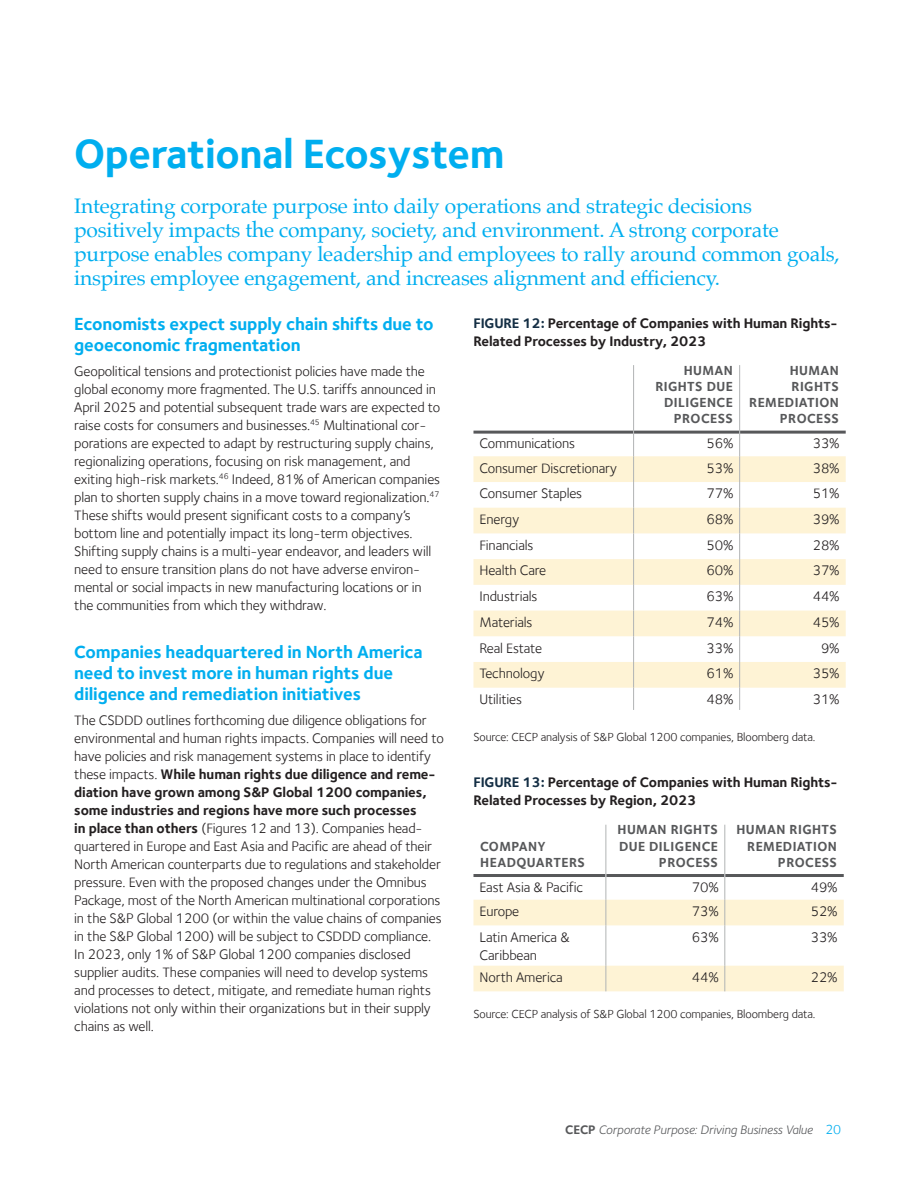
<style>
.page{position:relative;width:918px;height:1188px;background:#fff}
.page>*{position:absolute;margin:0;border:0;box-sizing:border-box;transform-origin:0 0}
.header_title{font:700 42px "Foundry Sterling";letter-spacing:-.01em;color:#00aeef}
.chapter_intro{font:21px/24px "Palatino";letter-spacing:-.01em;color:#00aeef}
.long_text_dividers{font:700 18px/21px "Foundry Sterling";letter-spacing:-.01em;color:#00aeef}
.body_copy{font:14.25px/18px "Foundry Sterling";letter-spacing:-.01em;color:#231f20}
.body_copy-2{font:700 14.25px/18px "Foundry Sterling";letter-spacing:-.01em;color:#231f20}
.table_header{font:700 13.5px/16.2px "Foundry Sterling";letter-spacing:.03em;color:#57585a;text-align:right}
.t1{font:italic 12.75px "Foundry Sterling";letter-spacing:-.01em;color:#57585a}
.body_copy-3{font:12px "Foundry Sterling";letter-spacing:-.01em;color:#231f20}
.s1{font-weight:700}
.s2{color:#152f45}
.s3{font-weight:700;font-style:normal}
.s4{font-style:normal;font-size:13.5px;color:#00aeef}
</style>
<div class="page">
<svg style="left:473px;top:456px;width:373px;height:232px;fill:#fef3d5"></svg>
<hr style="left:473px;top:431px;width:160px;height:3px;background:#57585a">
<hr style="left:634px;top:431px;width:105px;height:3px;background:#57585a">
<hr style="left:740px;top:431px;width:106px;height:3px;background:#57585a">
<hr style="left:633px;top:365px;width:1px;height:67px;background:#b1b4b5">
<hr style="left:739px;top:365px;width:1px;height:67px;background:#b1b4b5">
<svg style="left:633px;top:432px;width:1px;height:278px"></svg>
<svg style="left:739px;top:432px;width:1px;height:278px"></svg>
<hr style="left:473px;top:874px;width:133px;height:3px;background:#57585a">
<hr style="left:606px;top:874px;width:118px;height:3px;background:#57585a">
<hr style="left:725px;top:874px;width:119px;height:3px;background:#57585a">
<hr style="left:606px;top:825px;width:1px;height:51px;background:#b1b4b5">
<hr style="left:724px;top:825px;width:1px;height:51px;background:#b1b4b5">
<svg style="left:473px;top:876px;width:371px;height:115px"></svg>
<p class="header_title" style="left:74px;top:129px;width:432px">Operational Ecosystem</p>
<p class="chapter_intro" style="left:74px;top:193px;width:767px">Integrating corporate purpose into daily operations and strategic decisions positively impacts the company, society, and environment. A strong corporate purpose enables company leadership and employees to rally around common goals, inspires employee engagement, and increases alignment and efficiency.</p>
<p class="long_text_dividers" style="left:74px;top:314px;width:361px">Economists expect supply chain shifts due to geoeconomic fragmentation</p>
<p class="body_copy" style="left:74px;top:362px;width:367px">Geopolitical tensions and protectionist policies have made the global economy more fragmented. The U.S. tariffs announced in April 2025 and potential subsequent trade wars are expected to raise costs for consumers and businesses.<sup>45</sup> Multinational cor&shy;porations are expected to adapt by restructuring supply chains, regionalizing operations, focusing on risk management, and exiting high-risk markets.<sup>46</sup> Indeed, 81% of American companies plan to shorten supply chains in a move toward regionalization.<sup>47<br></sup>These shifts would present significant costs to a company’s bottom line and potentially impact its long-term objectives.<br>Shifting supply chains is a multi-year endeavor, and leaders will need to ensure transition plans do not have adverse environ&shy;mental or social impacts in new manufacturing locations or in the communities from which they withdraw.</p>
<p class="long_text_dividers" style="left:74px;top:641px;width:350px">Companies headquartered in North America need to invest more in human rights due diligence and remediation initiatives</p>
<p class="body_copy" style="left:74px;top:711px;width:371px">The CSDDD outlines forthcoming due diligence obligations for environmental and human rights impacts. Companies will need to have policies and risk management systems in place to identify these impacts. <span class="s1">While human rights due diligence and reme&shy;diation have grown among S&amp;P Global 1200 companies, some industries and regions have more such processes<br>in place than others</span> (Figures 12 and 13). Companies head&shy;quartered in Europe and East Asia and Pacific are ahead of their North American counterparts due to regulations and stakeholder pressure. Even with the proposed changes under the Omnibus Package, most of the North American multinational corporations in the S&amp;P Global 1200 (or within the value chains of companies in the S&amp;P Global 1200) will be subject to CSDDD compliance.<br>In 2023, only 1% of S&amp;P Global 1200 companies disclosed supplier audits. These companies will need to develop systems and processes to detect, mitigate, and remediate human rights violations not only within their organizations but in their supply chains as well.</p>
<p class="body_copy-2" style="left:473px;top:314px;width:366px"><span class="s2">FIGURE 12:</span> Percentage of Companies with Human Rights-<br>Related Processes by Industry, 2023</p>
<p class="table_header" style="left:655px;top:362px;width:79px">HUMAN<br>RIGHTS DUE<br>DILIGENCE<br>PROCESS</p>
<p class="table_header" style="left:749px;top:362px;width:91px">HUMAN<br>RIGHTS<br>REMEDIATION<br>PROCESS</p>
<p class="body_copy" style="left:479px;top:434px;width:97px">Communications</p>
<p class="body_copy" style="left:707px;top:434px;width:29px">56%</p>
<p class="body_copy" style="left:813px;top:434px;width:29px">33%</p>
<p class="body_copy" style="left:479px;top:459px;width:139px">Consumer Discretionary</p>
<p class="body_copy" style="left:707px;top:459px;width:29px">53%</p>
<p class="body_copy" style="left:813px;top:459px;width:29px">38%</p>
<p class="body_copy" style="left:479px;top:484px;width:104px">Consumer Staples</p>
<p class="body_copy" style="left:707px;top:484px;width:29px">77%</p>
<p class="body_copy" style="left:813px;top:484px;width:29px">51%</p>
<p class="body_copy" style="left:479px;top:510px;width:41px">Energy</p>
<p class="body_copy" style="left:707px;top:510px;width:29px">68%</p>
<p class="body_copy" style="left:813px;top:510px;width:29px">39%</p>
<p class="body_copy" style="left:479px;top:536px;width:55px">Financials</p>
<p class="body_copy" style="left:707px;top:536px;width:29px">50%</p>
<p class="body_copy" style="left:813px;top:536px;width:29px">28%</p>
<p class="body_copy" style="left:479px;top:561px;width:68px">Health Care</p>
<p class="body_copy" style="left:707px;top:561px;width:29px">60%</p>
<p class="body_copy" style="left:813px;top:561px;width:29px">37%</p>
<p class="body_copy" style="left:479px;top:587px;width:60px">Industrials</p>
<p class="body_copy" style="left:707px;top:587px;width:29px">63%</p>
<p class="body_copy" style="left:813px;top:587px;width:29px">44%</p>
<p class="body_copy" style="left:479px;top:613px;width:55px">Materials</p>
<p class="body_copy" style="left:707px;top:613px;width:29px">74%</p>
<p class="body_copy" style="left:813px;top:613px;width:29px">45%</p>
<p class="body_copy" style="left:479px;top:639px;width:64px">Real Estate</p>
<p class="body_copy" style="left:707px;top:639px;width:29px">33%</p>
<p class="body_copy" style="left:821px;top:639px;width:20px">9%</p>
<p class="body_copy" style="left:479px;top:664px;width:67px">Technology</p>
<p class="body_copy" style="left:707px;top:664px;width:29px">61%</p>
<p class="body_copy" style="left:813px;top:664px;width:29px">35%</p>
<p class="body_copy" style="left:479px;top:690px;width:44px">Utilities</p>
<p class="body_copy" style="left:707px;top:690px;width:29px">48%</p>
<p class="body_copy" style="left:813px;top:690px;width:29px">31%</p>
<p class="body_copy-3" style="left:473px;top:730px;width:343px">Source: CECP analysis of S&amp;P Global 1200 companies, Bloomberg data.</p>
<p class="body_copy-2" style="left:473px;top:773px;width:366px"><span class="s2">FIGURE 13:</span> Percentage of Companies with Human Rights-<br>Related Processes by Region, 2023</p>
<p class="table_header" style="left:480px;top:838px;width:106px;text-align:left">COMPANY<br>HEADQUARTERS</p>
<p class="table_header" style="left:618px;top:822px;width:102px">HUMAN RIGHTS<br>DUE DILIGENCE<br>PROCESS</p>
<p class="table_header" style="left:736px;top:822px;width:102px">HUMAN RIGHTS<br>REMEDIATION<br>PROCESS</p>
<p class="body_copy" style="left:479px;top:878px;width:105px">East Asia &amp; Pacific</p>
<p class="body_copy" style="left:692px;top:878px;width:29px">70%</p>
<p class="body_copy" style="left:811px;top:878px;width:29px">49%</p>
<p class="body_copy" style="left:479px;top:902px;width:41px">Europe</p>
<p class="body_copy" style="left:692px;top:902px;width:29px">73%</p>
<p class="body_copy" style="left:811px;top:902px;width:29px">52%</p>
<p class="body_copy" style="left:479px;top:928px;width:92px">Latin America &amp;<br>Caribbean</p>
<p class="body_copy" style="left:692px;top:928px;width:29px">63%</p>
<p class="body_copy" style="left:811px;top:928px;width:29px">33%</p>
<p class="body_copy" style="left:479px;top:968px;width:85px">North America</p>
<p class="body_copy" style="left:692px;top:968px;width:29px">44%</p>
<p class="body_copy" style="left:811px;top:968px;width:29px">22%</p>
<p class="body_copy-3" style="left:473px;top:1007px;width:343px">Source: CECP analysis of S&amp;P Global 1200 companies, Bloomberg data.</p>
<p class="t1" style="left:565px;top:1122px;width:278px"><span class="s3">CECP</span> Corporate Purpose: Driving Business Value <span class="s4">20</span></p>
</div>
